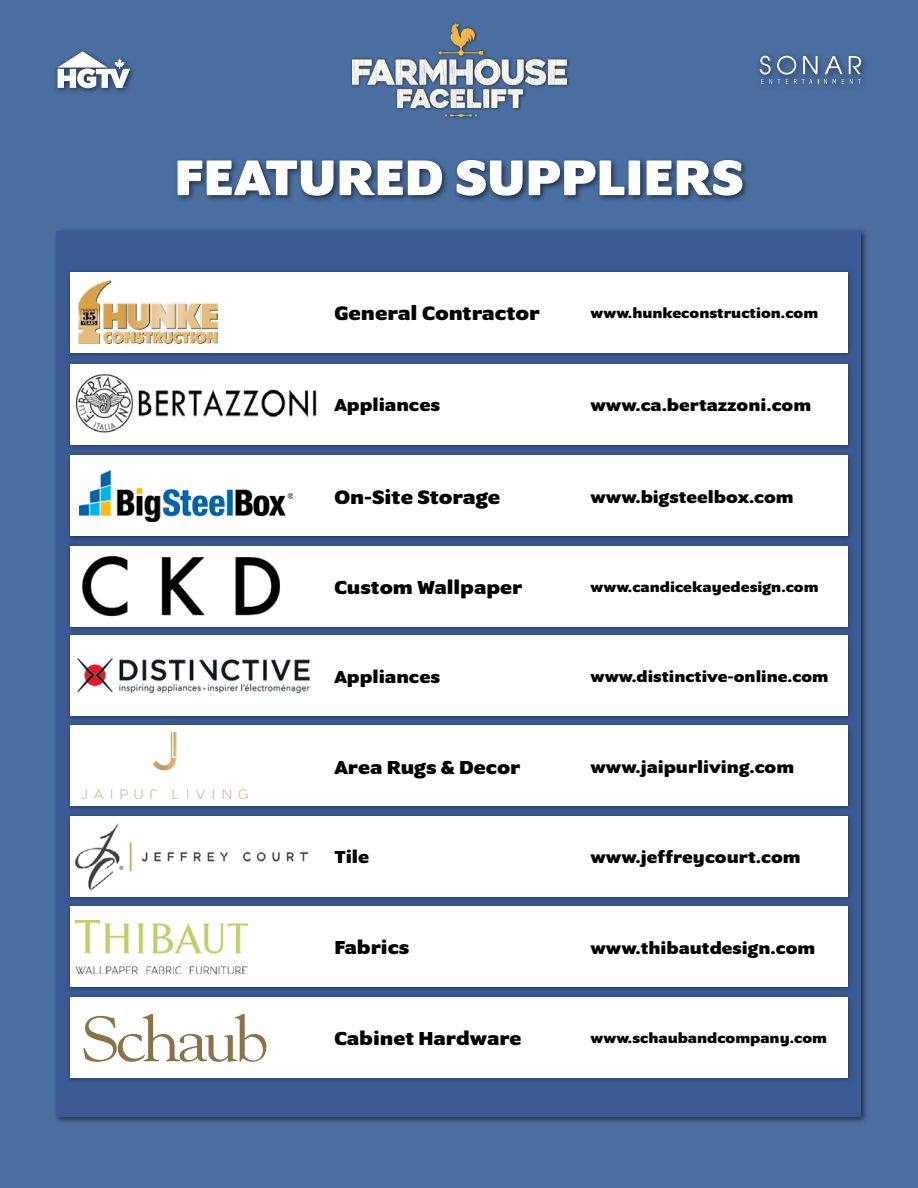
<style>
.page{position:relative;width:918px;height:1188px;background:#4b6fa1}
.page>*{position:absolute;margin:0;border:0;box-sizing:border-box;transform-origin:0 0}
.t1{font:700 54px "Program OT";color:#fff;scale:1.2 1}
.t2{font:700 21px "Program OT";color:#000;scale:1.2 1}
.t3{font:700 20.25px "Program OT";color:#000;scale:1.2 1}
.t4{font:700 18.75px "Program OT";color:#000;scale:1.2 1}
.t5{font:700 18px "Program OT";color:#000;scale:1.2 1}
.t6{font:700 16.5px "Program OT";color:#000;scale:1.2 1}
.t7{font:700 15px "Program OT";color:#000;scale:1.2 1}
</style>
<div class="page">
<div style="left:53px;top:228px;width:816px;height:896px;background:#000;opacity:.59"></div>
<div style="left:57px;top:231px;width:804px;height:886px;background:#3b5a93"></div>
<div style="left:174px;top:157px;width:575px;height:46px;background:#000;opacity:.59"></div>
<div style="left:54px;top:48px;width:83px;height:48px;background:#000;opacity:.59"></div>
<svg style="left:58px;top:51px;width:72px;height:37px"></svg>
<div style="left:350px;top:21px;width:221px;height:99px;background:#000;opacity:.59"></div>
<img style="left:352px;top:23px;width:215px;height:93px">
<div style="left:756px;top:52px;width:113px;height:40px;background:#496c9d"></div>
<svg style="left:760px;top:56px;width:101px;height:28px"></svg>
<div style="left:67px;top:722px;width:787px;height:89px;background:#000;opacity:.4"></div>
<div style="left:70px;top:726px;width:778px;height:80px;background:#fff"></div>
<img style="left:81px;top:733px;width:166px;height:66px">
<div style="left:67px;top:903px;width:787px;height:89px;background:#000;opacity:.4"></div>
<div style="left:70px;top:907px;width:778px;height:80px;background:#fff"></div>
<img style="left:76px;top:920px;width:171px;height:53px">
<div style="left:67px;top:269px;width:787px;height:89px;background:#000;opacity:.4"></div>
<div style="left:70px;top:272px;width:778px;height:80px;background:#fff"></div>
<img style="left:79px;top:281px;width:138px;height:63px">
<div style="left:67px;top:632px;width:787px;height:89px;background:#000;opacity:.4"></div>
<div style="left:70px;top:635px;width:778px;height:80px;background:#fff"></div>
<img style="left:77px;top:657px;width:233px;height:37px">
<div style="left:67px;top:360px;width:787px;height:90px;background:#000;opacity:.4"></div>
<div style="left:70px;top:364px;width:778px;height:80px;background:#fff"></div>
<img style="left:77px;top:373px;width:240px;height:60px">
<div style="left:67px;top:543px;width:787px;height:89px;background:#000;opacity:.4"></div>
<div style="left:70px;top:546px;width:778px;height:80px;background:#fff"></div>
<img style="left:82px;top:556px;width:198px;height:61px">
<div style="left:67px;top:813px;width:787px;height:89px;background:#000;opacity:.4"></div>
<div style="left:70px;top:816px;width:778px;height:80px;background:#fff"></div>
<img style="left:74px;top:823px;width:234px;height:68px">
<div style="left:67px;top:993px;width:787px;height:90px;background:#000;opacity:.4"></div>
<div style="left:70px;top:997px;width:778px;height:80px;background:#fff"></div>
<svg style="left:83px;top:1014px;width:183px;height:48px"></svg>
<div style="left:67px;top:452px;width:787px;height:90px;background:#000;opacity:.4"></div>
<div style="left:70px;top:456px;width:778px;height:80px;background:#fff"></div>
<img style="left:79px;top:471px;width:213px;height:50px">
<h1 class="t1" style="left:174px;top:147px;width:476px">FEATURED SUPPLIERS</h1>
<p class="t2" style="left:334px;top:301px;width:173px">General Contractor</p>
<p class="t7" style="left:590px;top:305px;width:191px">www.hunkeconstruction.com</p>
<p class="t4" style="left:334px;top:394px;width:90px">Appliances</p>
<p class="t5" style="left:590px;top:395px;width:186px">www.ca.bertazzoni.com</p>
<p class="t2" style="left:334px;top:485px;width:140px">On-Site Storage</p>
<p class="t5" style="left:590px;top:487px;width:171px">www.bigsteelbox.com</p>
<p class="t3" style="left:334px;top:576px;width:158px">Custom Wallpaper</p>
<p class="t7" style="left:590px;top:579px;width:192px">www.candicekayedesign.com</p>
<p class="t4" style="left:334px;top:666px;width:90px">Appliances</p>
<p class="t6" style="left:590px;top:667px;width:200px">www.distinctive-online.com</p>
<p class="t3" style="left:334px;top:755px;width:157px">Area Rugs &amp; Decor</p>
<p class="t5" style="left:590px;top:757px;width:171px">www.jaipurliving.com</p>
<p class="t4" style="left:334px;top:847px;width:31px">Tile</p>
<p class="t5" style="left:590px;top:847px;width:177px">www.jeffreycourt.com</p>
<p class="t3" style="left:334px;top:936px;width:64px">Fabrics</p>
<p class="t5" style="left:590px;top:937px;width:189px">www.thibautdesign.com</p>
<p class="t3" style="left:334px;top:1027px;width:158px">Cabinet Hardware</p>
<p class="t7" style="left:590px;top:1029px;width:199px">www.schaubandcompany.com</p>
</div>
